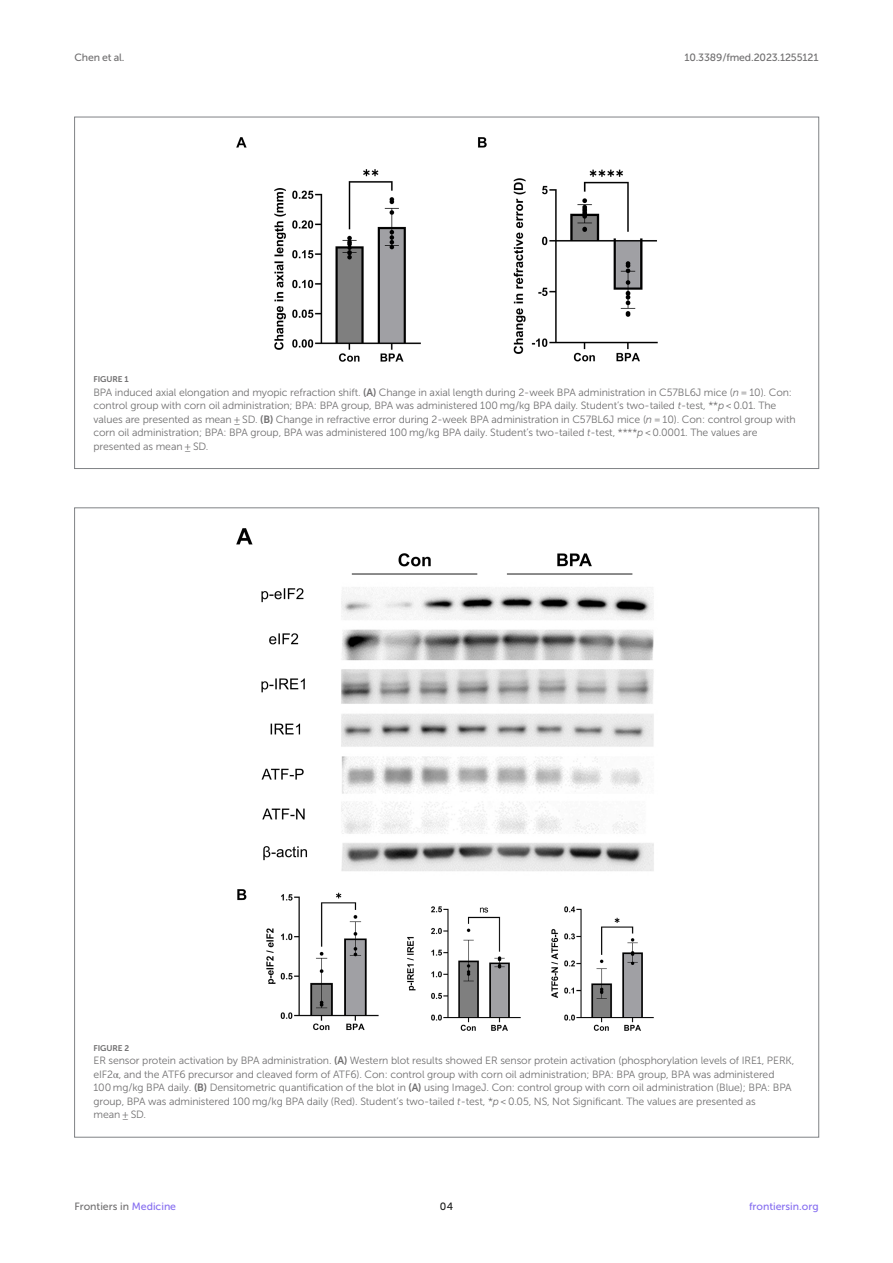
<style>
.page{position:relative;width:893px;height:1263px;background:#fff}
.page>*{position:absolute;margin:0;border:0;box-sizing:border-box;transform-origin:0 0}
.FIG_LEG{font:10.5px/13.5px "Museo Sans 300";letter-spacing:-.01em;color:#706f70}
.t1{font:10.5px "Museo Sans 500";letter-spacing:-.015em;color:#706f70}
.t2{font:10.5px "Museo Sans 500";color:#856df0}
.t3{font:10.5px "Museo Sans 500";color:#1b1c1b}
.FIG_HD{font:8.25px "Museo Sans 700";letter-spacing:-.01em;color:#706f70}
.s1{font-family:"Museo Sans 700"}
.s2{font-style:italic}
.s3{font-family:"STIX General"}
.s4{color:#856df0}
</style>
<div class="page">
<img style="left:236px;top:137px;width:422px;height:225px">
<img style="left:236px;top:528px;width:418px;height:503px">
<p class="t1" style="left:74px;top:51px;width:52px">Chen et al.</p>
<p class="t1" style="left:684px;top:51px;width:135px">10.3389/fmed.2023.1255121</p>
<p class="FIG_HD" style="left:94px;top:375px;width:37px">FIGURE 1</p>
<p class="FIG_LEG" style="left:94px;top:385px;width:704px">BPA induced axial elongation and myopic refraction shift. <span class="s1">(A)</span> Change in axial length during 2-week BPA administration in C57BL6J mice (<span class="s2">n</span> = 10). Con: control group with corn oil administration; BPA: BPA group, BPA was administered 100 mg/kg BPA daily. Student’s two-tailed <span class="s2">t</span>-test, **<span class="s2">p</span> &lt; 0.01. The values are presented as mean ± SD. <span class="s1">(B)</span> Change in refractive error during 2-week BPA administration in C57BL6J mice (<span class="s2">n</span> = 10). Con: control group with corn oil administration; BPA: BPA group, BPA was administered 100 mg/kg BPA daily. Student’s two-tailed <span class="s2">t</span>-test, ****<span class="s2">p</span> &lt; 0.0001. The values are presented as mean ± SD.</p>
<p class="FIG_HD" style="left:94px;top:1043px;width:37px">FIGURE 2</p>
<p class="FIG_LEG" style="left:94px;top:1054px;width:702px">ER sensor protein activation by BPA administration. <span class="s1">(A)</span> Western blot results showed ER sensor protein activation (phosphorylation levels of IRE1, PERK, eIF2<span class="s3">α</span>, and the ATF6 precursor and cleaved form of ATF6). Con: control group with corn oil administration; BPA: BPA group, BPA was administered 100 mg/kg BPA daily. <span class="s1">(B)</span> Densitometric quantification of the blot in <span class="s1">(A)</span> using ImageJ. Con: control group with corn oil administration (Blue); BPA: BPA group, BPA was administered 100 mg/kg BPA daily (Red). Student’s two-tailed <span class="s2">t</span>-test, *<span class="s2">p</span> &lt; 0.05, NS, Not Significant. The values are presented as<br>mean ± SD.</p>
<p class="t1" style="left:74px;top:1200px;width:103px">Frontiers in <span class="s4">Medicine</span></p>
<p class="t3" style="left:440px;top:1200px;width:15px">04</p>
<p class="t2" style="left:749px;top:1200px;width:71px">frontiersin.org</p>
</div>
